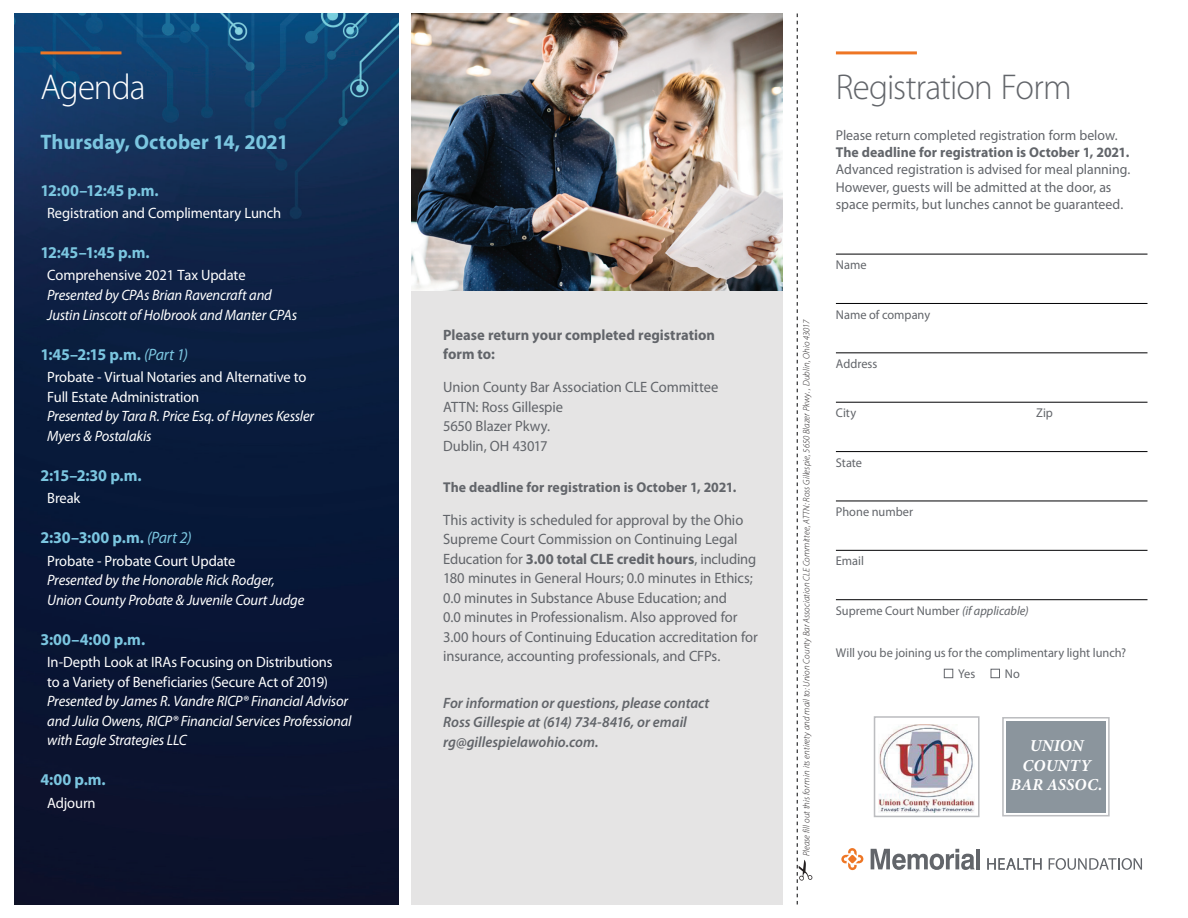
<style>
.page{position:relative;width:1188px;height:918px;background:#fff}
.page>*{position:absolute;margin:0;border:0;box-sizing:border-box;transform-origin:0 0}
.t1{font:300 36px "Myriad Pro";letter-spacing:-.025em;color:#62656a}
.t2{font:300 36px "Myriad Pro";letter-spacing:-.03em;color:#fff}
.t3{font:700 21px "Myriad Pro";letter-spacing:.005em;color:#7bc6e0}
.t4{font:italic 700 16.65px/19.5px "Minion Pro";letter-spacing:.01em;color:#fff;text-align:center}
.t5{font:700 16.5px "Myriad Pro";letter-spacing:-.02em;color:#7bc6e0}
.t6{font:15px/19.5px "Myriad Pro";letter-spacing:-.005em;color:#62656a}
.t7{font:italic 15px/19.5px "Myriad Pro";letter-spacing:-.015em;color:#fff}
.t8{font:15px/19.5px "Myriad Pro";letter-spacing:-.01em;color:#fff}
.t9{font:italic 600 15px/19.5px "Myriad Pro";color:#62656a}
.t10{font:700 15px/19.5px "Myriad Pro";color:#62656a}
.t11{font:14.25px/17.1px "Myriad Pro";color:#62656a}
.t12{font:700 14.25px "Myriad Pro";letter-spacing:.005em;color:#62656a}
.t13{font:12.75px/21px "Myriad Pro";color:#62656a}
.t14{font:italic 300 9.3px "Myriad Pro";letter-spacing:.005em;color:#231f20}
.s1{font-weight:400;font-style:italic}
.s2{font-weight:700}
.s3{font-style:italic}
</style>
<div class="page">
<div style="left:412px;top:284px;width:371px;height:620px;background:#e5e4e4"></div>
<img style="left:14px;top:14px;width:385px;height:890px">
<img style="left:879px;top:724px;width:96px;height:88px">
<div style="left:874px;top:716px;width:106px;height:101px;border:2px solid #bcbdc0"></div>
<div style="left:1002px;top:717px;width:108px;height:99px;background:#fff;border:2px solid #bcbdc0"></div>
<div style="left:1006px;top:721px;width:100px;height:92px;background:#8b959d"></div>
<svg style="left:797px;top:14px;width:15px;height:890px"></svg>
<svg style="left:1049px;top:858px;width:93px;height:12px"></svg>
<svg style="left:871px;top:849px;width:103px;height:21px"></svg>
<hr style="left:976px;top:849px;width:4px;height:20px;background:#62656a">
<svg style="left:841px;top:848px;width:22px;height:22px"></svg>
<svg style="left:987px;top:858px;width:55px;height:12px"></svg>
<img style="left:412px;top:14px;width:371px;height:277px">
<hr style="left:40px;top:51px;width:82px;height:3px;background:#ee7625">
<div style="left:944px;top:669px;width:9px;height:9px;border:1px solid #62656a"></div>
<div style="left:991px;top:669px;width:9px;height:9px;border:1px solid #62656a"></div>
<hr style="left:836px;top:51px;width:81px;height:3px;background:#ee7625">
<hr style="left:836px;top:254px;width:312px;height:1px;background:#000103">
<hr style="left:836px;top:451px;width:312px;height:1px;background:#000103">
<hr style="left:836px;top:353px;width:312px;height:1px;background:#000103">
<hr style="left:836px;top:550px;width:312px;height:1px;background:#000103">
<hr style="left:836px;top:303px;width:312px;height:1px;background:#000103">
<hr style="left:836px;top:501px;width:312px;height:1px;background:#000103">
<hr style="left:836px;top:402px;width:312px;height:1px;background:#000103">
<hr style="left:836px;top:599px;width:312px;height:1px;background:#000103">
<h1 class="t2" style="left:40px;top:65px;width:107px">Agenda</h1>
<h2 class="t3" style="left:40px;top:128px;width:249px">Thursday, October 14, 2021</h2>
<p class="t5" style="left:40px;top:179px;width:120px">12:00–12:45 p.m.</p>
<p class="t8" style="left:47px;top:203px;width:236px">Registration and Complimentary Lunch</p>
<p class="t5" style="left:40px;top:242px;width:111px">12:45–1:45 p.m.</p>
<p class="t8" style="left:47px;top:265px;width:200px">Comprehensive 2021 Tax Update</p>
<p class="t7" style="left:47px;top:285px;width:251px">Presented by CPAs Brian Ravencraft and<br>Justin Linscott of Holbrook and Manter CPAs</p>
<p class="t5" style="left:40px;top:343px;width:149px">1:45–2:15 p.m. <span class="s1">(Part 1)</span></p>
<p class="t8" style="left:47px;top:367px;width:261px">Probate - Virtual Notaries and Alternative to<br>Full Estate Administration</p>
<p class="t7" style="left:47px;top:406px;width:269px">Presented by Tara R. Price Esq. of Haynes Kessler<br>Myers &amp; Postalakis</p>
<p class="t5" style="left:40px;top:464px;width:103px">2:15–2:30 p.m.</p>
<p class="t8" style="left:47px;top:488px;width:35px">Break</p>
<p class="t5" style="left:40px;top:527px;width:153px">2:30–3:00 p.m. <span class="s1">(Part 2)</span></p>
<p class="t8" style="left:47px;top:551px;width:190px">Probate - Probate Court Update</p>
<p class="t7" style="left:47px;top:570px;width:259px">Presented by the Honorable Rick Rodger,<br>Union County Probate &amp; Juvenile Court Judge</p>
<p class="t5" style="left:40px;top:628px;width:106px">3:00–4:00 p.m.</p>
<p class="t8" style="left:47px;top:652px;width:287px">In-Depth Look at IRAs Focusing on Distributions to a Variety of Beneficiaries (Secure Act of 2019)</p>
<p class="t7" style="left:47px;top:691px;width:306px">Presented by James R. Vandre RICP® Financial Advisor and Julia Owens, RICP® Financial Services Professional with Eagle Strategies LLC</p>
<p class="t5" style="left:40px;top:769px;width:67px">4:00 p.m.</p>
<p class="t8" style="left:47px;top:793px;width:50px">Adjourn</p>
<p class="t10" style="left:443px;top:325px;width:274px">Please return your completed registration form to:</p>
<p class="t6" style="left:443px;top:377px;width:277px">Union County Bar Association CLE Committee<br>ATTN: Ross Gillespie<br>5650 Blazer Pkwy.<br>Dublin, OH 43017</p>
<p class="t12" style="left:443px;top:478px;width:295px">The deadline for registration is October 1, 2021.</p>
<p class="t6" style="left:443px;top:510px;width:316px">This activity is scheduled for approval by the Ohio Supreme Court Commission on Continuing Legal Education for <span class="s2">3.00 total CLE credit hours</span>, including 180 minutes in General Hours; 0.0 minutes in Ethics; 0.0 minutes in Substance Abuse Education; and<br>0.0 minutes in Professionalism. Also approved for 3.00 hours of Continuing Education accreditation for insurance, accounting professionals, and CFPs.</p>
<p class="t9" style="left:443px;top:693px;width:268px">For information or questions, please contact<br>Ross Gillespie at (614) 734-8416, or email rg@gillespielawohio.com.</p>
<p class="t14" style="left:801px;top:856px;width:538px;rotate:-90deg">Please fill out this form in its entirety and mail to: Union County Bar Association CLE Committee, ATTN: Ross Gillespie, 5650 Blazer Pkwy. , Dublin, Ohio 43017</p>
<h1 class="t1" style="left:836px;top:65px;width:237px">Registration Form</h1>
<p class="t11" style="left:836px;top:127px;width:283px">Please return completed registration form below.</p>
<p class="t12" style="left:836px;top:143px;width:295px">The deadline for registration is October 1, 2021.</p>
<p class="t11" style="left:836px;top:161px;width:296px">Advanced registration is advised for meal planning.<br>However, guests will be admitted at the door, as space permits, but lunches cannot be guaranteed.</p>
<p class="t13" style="left:836px;top:254px;width:32px">Name</p>
<p class="t13" style="left:836px;top:304px;width:96px">Name of company</p>
<p class="t13" style="left:836px;top:353px;width:43px">Address</p>
<p class="t13" style="left:836px;top:402px;width:22px">City</p>
<p class="t13" style="left:1036px;top:402px;width:18px">Zip</p>
<p class="t13" style="left:836px;top:452px;width:28px">State</p>
<p class="t13" style="left:836px;top:501px;width:79px">Phone number</p>
<p class="t13" style="left:836px;top:550px;width:30px">Email</p>
<p class="t13" style="left:836px;top:600px;width:194px">Supreme Court Number <span class="s3">(if applicable)</span></p>
<p class="t13" style="left:958px;top:642px;width:170px;text-indent:-122px">Will you be joining us for the complimentary light lunch?<br>Yes</p>
<p class="t13" style="left:1005px;top:663px;width:17px">No</p>
<p class="t4" style="left:1011px;top:736px;width:93px">UNION<br>COUNTY<br>BAR ASSOC.</p>
</div>
